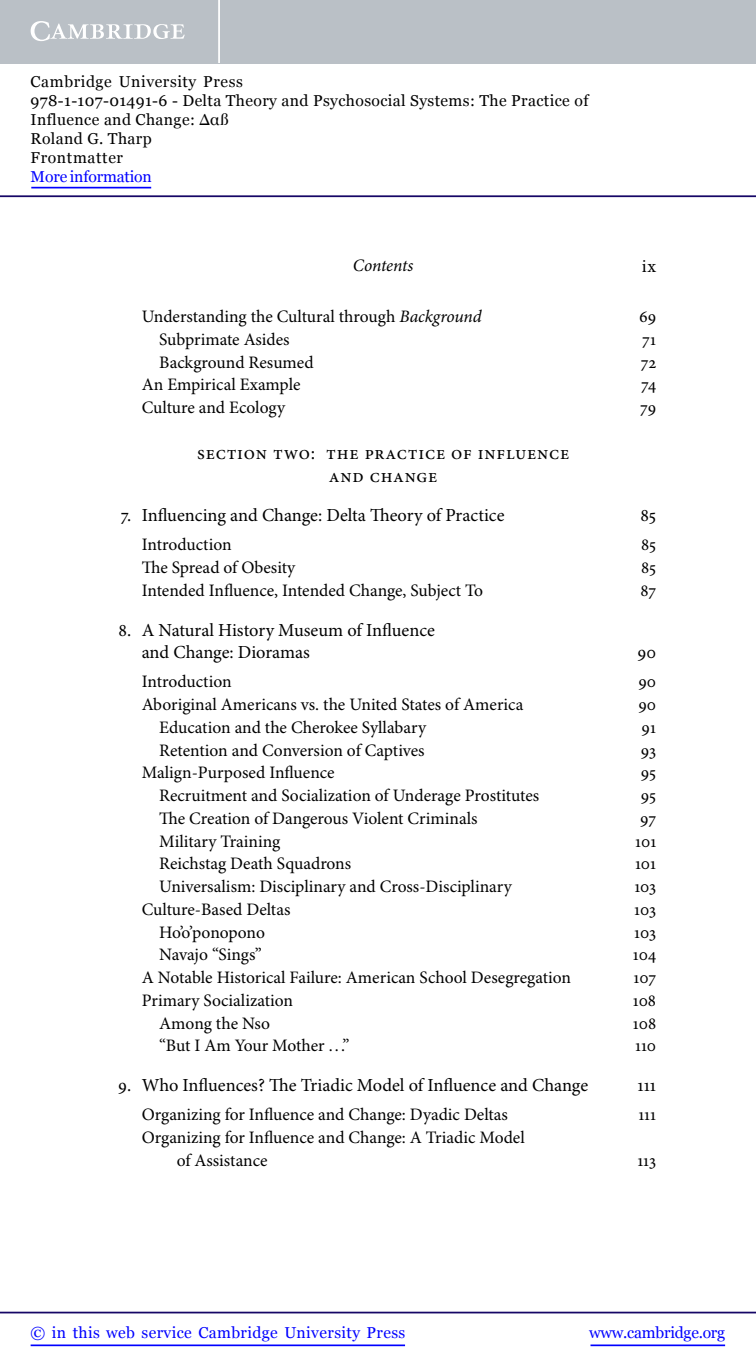
<style>
.page{position:relative;width:756px;height:1371px;background:#fff}
.page>*{position:absolute;margin:0;border:0;box-sizing:border-box;transform-origin:0 0}
.t1{font:19.25px/22.8px "Minion Pro";letter-spacing:.04em;color:#000;text-align:center}
.t2{font:18.38px/22.8px "Minion Pro";letter-spacing:-.01em;color:#000}
.t3{font:17.5px/22.8px "Minion Pro";color:#000}
.t4{font:italic 17.5px "Minion Pro";color:#000}
.t5{font:15.75px/18.9px "Georgia";letter-spacing:.025em;color:#000}
.t6{font:15.75px "Georgia";letter-spacing:.025em;color:#00f}
.t7{font:15.75px "Georgia";letter-spacing:-.015em;color:#00f}
.t8{font:15.75px "Georgia";letter-spacing:-.01em;color:#00f}
.s1{font-style:italic}
</style>
<div class="page">
<hr style="left:591px;top:1344px;width:134px;height:1px;background:#00f">
<hr style="left:0;top:1311px;width:756px;height:2px;background:#150666">
<hr style="left:31px;top:1344px;width:374px;height:1px;background:#00f">
<div style="left:0;top:0;width:756px;height:63px;background:#bac0c6"></div>
<svg style="left:31px;top:21px;width:154px;height:20px"></svg>
<hr style="left:218px;top:0;width:2px;height:63px;background:#fff">
<hr style="left:0;top:195px;width:756px;height:2px;background:#150666">
<hr style="left:31px;top:187px;width:120px;height:1px;background:#00f">
<p class="t5" style="left:31px;top:72px;width:559px">Cambridge University Press<br>978-1-107-01491-6 - Delta Theory and Psychosocial Systems: The Practice of<br>Influence and Change: Δαß<br>Roland G. Tharp<br>Frontmatter</p>
<p class="t8" style="left:31px;top:167px;width:123px">More information</p>
<p class="t4" style="left:353px;top:259px;width:62px">Contents</p>
<p class="t2" style="left:642px;top:256px;width:16px">ix</p>
<p class="t3" style="left:142px;top:306px;width:342px">Understanding the Cultural through <span class="s1">Background</span></p>
<p class="t3" style="left:639px;top:306px;width:19px">69</p>
<p class="t3" style="left:159px;top:329px;width:132px">Subprimate Asides</p>
<p class="t3" style="left:642px;top:329px;width:16px">71</p>
<p class="t3" style="left:159px;top:352px;width:156px">Background Resumed</p>
<p class="t3" style="left:641px;top:352px;width:17px">72</p>
<p class="t3" style="left:142px;top:375px;width:160px">An Empirical Example</p>
<p class="t3" style="left:641px;top:375px;width:17px">74</p>
<p class="t3" style="left:142px;top:397px;width:145px">Culture and Ecology</p>
<p class="t3" style="left:640px;top:397px;width:18px">79</p>
<p class="t1" style="left:197px;top:442px;width:374px">Section Two: The Practice of Influence and Change</p>
<p class="t2" style="left:121px;top:505px;width:385px">7. Influencing and Change: Delta Theory of Practice</p>
<p class="t2" style="left:640px;top:505px;width:17px">85</p>
<p class="t3" style="left:142px;top:534px;width:91px">Introduction</p>
<p class="t3" style="left:641px;top:534px;width:17px">85</p>
<p class="t3" style="left:142px;top:557px;width:155px">The Spread of Obesity</p>
<p class="t3" style="left:641px;top:557px;width:17px">85</p>
<p class="t3" style="left:142px;top:580px;width:343px">Intended Influence, Intended Change, Subject To</p>
<p class="t3" style="left:640px;top:580px;width:17px">87</p>
<p class="t2" style="left:142px;top:619px;width:295px;text-indent:-23px">8. A Natural History Museum of Influence and Change: Dioramas</p>
<p class="t2" style="left:638px;top:642px;width:20px">90</p>
<p class="t3" style="left:142px;top:671px;width:91px">Introduction</p>
<p class="t3" style="left:638px;top:671px;width:19px">90</p>
<p class="t3" style="left:142px;top:694px;width:383px">Aboriginal Americans vs. the United States of America</p>
<p class="t3" style="left:638px;top:694px;width:19px">90</p>
<p class="t3" style="left:159px;top:717px;width:269px">Education and the Cherokee Syllabary</p>
<p class="t3" style="left:642px;top:717px;width:16px">91</p>
<p class="t3" style="left:159px;top:740px;width:267px">Retention and Conversion of Captives</p>
<p class="t3" style="left:641px;top:740px;width:17px">93</p>
<p class="t3" style="left:142px;top:762px;width:194px">Malign-Purposed Influence</p>
<p class="t3" style="left:641px;top:762px;width:17px">95</p>
<p class="t3" style="left:159px;top:785px;width:382px">Recruitment and Socialization of Underage Prostitutes</p>
<p class="t3" style="left:641px;top:785px;width:17px">95</p>
<p class="t3" style="left:159px;top:808px;width:320px">The Creation of Dangerous Violent Criminals</p>
<p class="t3" style="left:640px;top:808px;width:17px">97</p>
<p class="t3" style="left:159px;top:831px;width:123px">Military Training</p>
<p class="t3" style="left:635px;top:831px;width:23px">101</p>
<p class="t3" style="left:159px;top:853px;width:193px">Reichstag Death Squadrons</p>
<p class="t3" style="left:635px;top:853px;width:23px">101</p>
<p class="t3" style="left:159px;top:876px;width:354px">Universalism: Disciplinary and Cross-Disciplinary</p>
<p class="t3" style="left:634px;top:876px;width:24px">103</p>
<p class="t3" style="left:142px;top:899px;width:150px">Culture-Based Deltas</p>
<p class="t3" style="left:634px;top:899px;width:24px">103</p>
<p class="t3" style="left:159px;top:922px;width:107px">Ho’o’ponopono</p>
<p class="t3" style="left:634px;top:922px;width:24px">103</p>
<p class="t3" style="left:159px;top:944px;width:104px">Navajo “Sings”</p>
<p class="t3" style="left:633px;top:944px;width:25px">104</p>
<p class="t3" style="left:142px;top:967px;width:431px">A Notable Historical Failure: American School Desegregation</p>
<p class="t3" style="left:633px;top:967px;width:24px">107</p>
<p class="t3" style="left:142px;top:990px;width:153px">Primary Socialization</p>
<p class="t3" style="left:633px;top:990px;width:25px">108</p>
<p class="t3" style="left:159px;top:1013px;width:112px">Among the Nso</p>
<p class="t3" style="left:633px;top:1013px;width:25px">108</p>
<p class="t3" style="left:159px;top:1035px;width:192px">“But I Am Your Mother . . .”</p>
<p class="t3" style="left:635px;top:1035px;width:23px">110</p>
<p class="t2" style="left:118px;top:1075px;width:472px">9. Who Influences? The Triadic Model of Influence and Change</p>
<p class="t2" style="left:637px;top:1075px;width:20px">111</p>
<p class="t3" style="left:142px;top:1104px;width:368px">Organizing for Influence and Change: Dyadic Deltas</p>
<p class="t3" style="left:638px;top:1104px;width:19px">111</p>
<p class="t3" style="left:177px;top:1127px;width:350px;text-indent:-35px">Organizing for Influence and Change: A Triadic Model of Assistance</p>
<p class="t3" style="left:637px;top:1149px;width:20px">113</p>
<p class="t6" style="left:31px;top:1323px;width:376px">© in this web service Cambridge University Press</p>
<p class="t7" style="left:589px;top:1323px;width:137px">www.cambridge.org</p>
</div>
